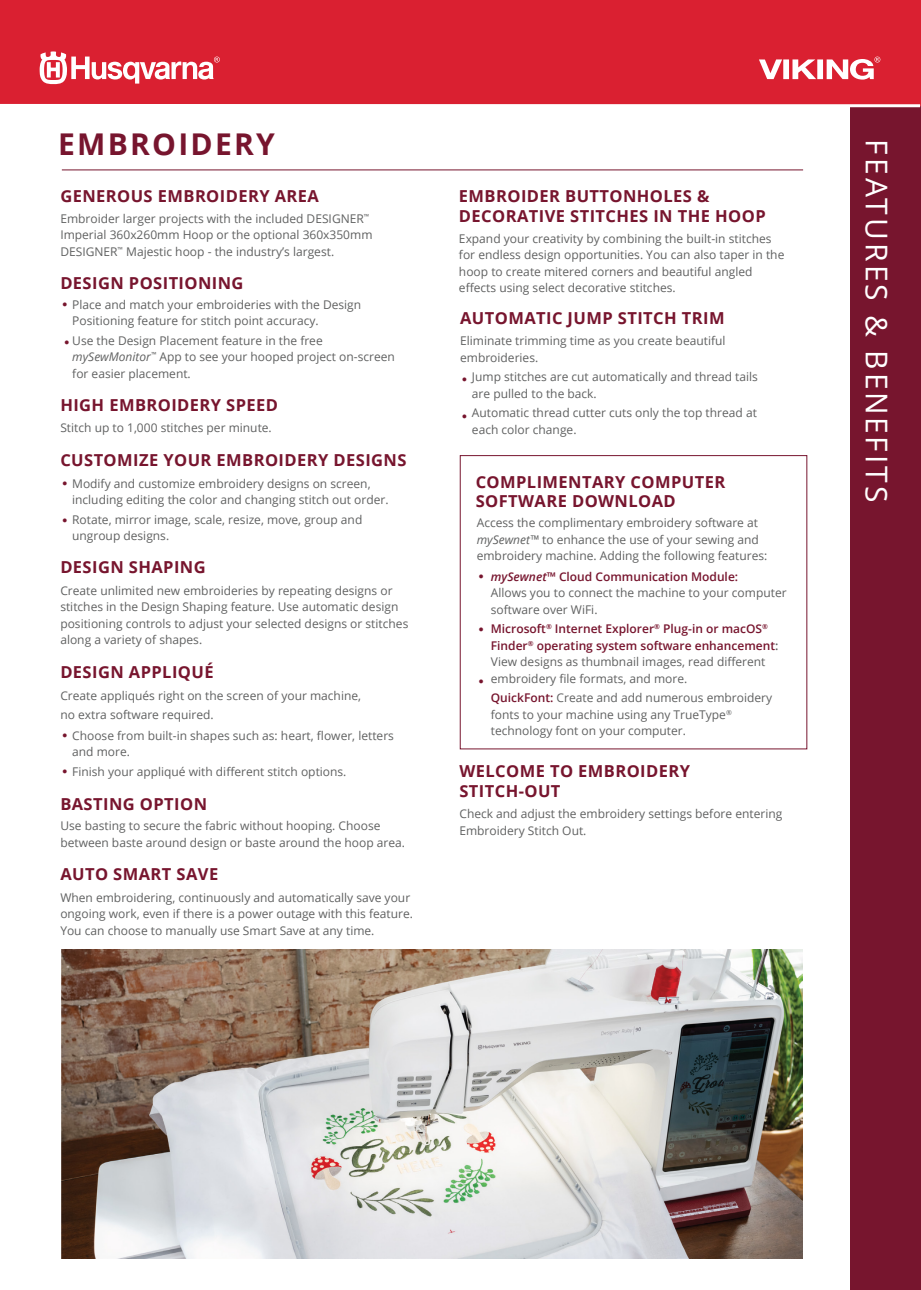
<style>
.page{position:relative;width:921px;height:1290px;background:#fff}
.page>*{position:absolute;margin:0;border:0;box-sizing:border-box;transform-origin:0 0}
.t1{font:30px "Open Sans";letter-spacing:.1em;color:#fff}
.t2{font:700 30px "Open Sans";letter-spacing:.075em;color:#77152e}
.t3{font:700 16.5px/19.5px "Open Sans";letter-spacing:.025em;color:#77152e}
.t4{font:14.85px "Garamond";color:#77152e}
.t5{font:12px/16.5px "Open Sans";color:#606161}
.t6{font:600 12px/16.5px "Open Sans";color:#77152e}
.s1{font-style:italic}
.s2{font-family:"Garamond";font-size:14.85px;color:#77152e}
.s3{font-weight:600;font-style:italic;color:#77152e}
.s4{font-weight:600;color:#77152e}
.s5{color:#606161}
.s6{font-weight:400;color:#606161}
</style>
<div class="page">
<hr style="left:62px;top:170px;width:740px;height:1px;background:#77152e">
<div style="left:850px;top:95px;width:70px;height:1195px;background:#77152e"></div>
<img style="left:62px;top:949px;width:740px;height:309px">
<div style="left:0;top:0;width:920px;height:106px;background:#da2031"></div>
<hr style="left:0;top:104px;width:919px;height:3px;background:#fff">
<svg style="left:40px;top:51px;width:180px;height:33px"></svg>
<svg style="left:758px;top:57px;width:122px;height:23px"></svg>
<h1 class="t2" style="left:58px;top:123px;width:218px">EMBROIDERY</h1>
<h2 class="t3" style="left:60px;top:186px;width:260px">GENEROUS EMBROIDERY AREA</h2>
<p class="t5" style="left:60px;top:210px;width:313px">Embroider larger projects with the included DESIGNER<sup>™<br></sup>Imperial 360x260mm Hoop or the optional 360x350mm<br>DESIGNER<sup>™</sup> Majestic hoop - the industry’s largest.</p>
<h2 class="t3" style="left:60px;top:272px;width:185px">DESIGN POSITIONING</h2>
<p class="t5" style="left:72px;top:296px;width:290px">Place and match your embroideries with the Design<br>Positioning feature for stitch point accuracy.</p>
<p class="t5" style="left:72px;top:332px;width:324px">Use the Design Placement feature in the free <span class="s1">mySewMonitor</span><sup>™</sup> App to see your hooped project on-screen for easier placement.</p>
<p class="t4" style="left:61px;top:296px;width:9px">•</p>
<p class="t4" style="left:63px;top:334px;width:9px">•</p>
<h2 class="t3" style="left:60px;top:395px;width:219px">HIGH EMBROIDERY SPEED</h2>
<p class="t5" style="left:60px;top:419px;width:213px">Stitch up to 1,000 stitches per minute.</p>
<h2 class="t3" style="left:60px;top:450px;width:347px">CUSTOMIZE YOUR EMBROIDERY DESIGNS</h2>
<p class="t5" style="left:72px;top:475px;width:318px">Modify and customize embroidery designs on screen, including editing the color and changing stitch out order.</p>
<p class="t5" style="left:72px;top:511px;width:291px">Rotate, mirror image, scale, resize, move, group and ungroup designs.</p>
<p class="t4" style="left:61px;top:476px;width:9px">•</p>
<p class="t4" style="left:61px;top:513px;width:9px">•</p>
<h2 class="t3" style="left:60px;top:557px;width:147px">DESIGN SHAPING</h2>
<p class="t5" style="left:60px;top:582px;width:349px">Create unlimited new embroideries by repeating designs or stitches in the Design Shaping feature. Use automatic design positioning controls to adjust your selected designs or stitches along a variety of shapes.</p>
<h2 class="t3" style="left:60px;top:662px;width:155px">DESIGN APPLIQUÉ</h2>
<p class="t5" style="left:60px;top:685px;width:302px;line-height:19.5px">Create appliqués right on the screen of your machine, no extra software required.</p>
<p class="t5" style="left:72px;top:727px;width:323px">Choose from built-in shapes such as: heart, flower, letters and more.</p>
<p class="t5" style="left:61px;top:763px;width:287px"><span class="s2">•</span> Finish your appliqué with different stitch options.</p>
<p class="t4" style="left:61px;top:728px;width:9px">•</p>
<h2 class="t3" style="left:60px;top:794px;width:148px">BASTING OPTION</h2>
<p class="t5" style="left:60px;top:817px;width:346px">Use basting to secure the fabric without hooping. Choose between baste around design or baste around the hoop area.</p>
<h2 class="t3" style="left:60px;top:864px;width:159px">AUTO SMART SAVE</h2>
<p class="t5" style="left:60px;top:889px;width:354px">When embroidering, continuously and automatically save your ongoing work, even if there is a power outage with this feature.<br>You can choose to manually use Smart Save at any time.</p>
<h2 class="t3" style="left:459px;top:186px;width:308px">EMBROIDER BUTTONHOLES &amp;<br>DECORATIVE STITCHES IN THE HOOP</h2>
<p class="t5" style="left:459px;top:230px;width:327px">Expand your creativity by combining the built-in stitches for endless design opportunities. You can also taper in the hoop to create mitered corners and beautiful angled effects using select decorative stitches.</p>
<h2 class="t3" style="left:460px;top:308px;width:266px">AUTOMATIC JUMP STITCH TRIM</h2>
<p class="t5" style="left:460px;top:332px;width:267px">Eliminate trimming time as you create beautiful embroideries.</p>
<p class="t5" style="left:472px;top:368px;width:287px">Jump stitches are cut automatically and thread tails are pulled to the back.</p>
<p class="t5" style="left:472px;top:404px;width:286px">Automatic thread cutter cuts only the top thread at each color change.</p>
<p class="t4" style="left:460px;top:371px;width:9px">•</p>
<p class="t4" style="left:460px;top:408px;width:9px">•</p>
<h2 class="t3" style="left:475px;top:472px;width:251px">COMPLIMENTARY COMPUTER<br>SOFTWARE DOWNLOAD</h2>
<p class="t5" style="left:476px;top:514px;width:292px">Access the complimentary embroidery software at <span class="s1">mySewnet™</span> to enhance the use of your sewing and embroidery machine. Adding the following features:</p>
<p class="t5" style="left:490px;top:568px;width:297px"><span class="s3">mySewnet</span><span class="s4">™ Cloud Communication Module:<br></span>Allows you to connect the machine to your computer software over WiFi.</p>
<p class="t6" style="left:490px;top:620px;width:289px">Microsoft<sup>®</sup> Internet Explorer<sup>®</sup> Plug-in or macOS<sup>® </sup>Finder<sup>®</sup> operating system software enhancement<span class="s5">:<br></span><span class="s6">View designs as thumbnail images, read different embroidery file formats, and more.</span></p>
<p class="t5" style="left:490px;top:689px;width:283px"><span class="s4">QuickFont:</span> Create and add numerous embroidery fonts to your machine using any TrueType<sup>® </sup>technology font on your computer.</p>
<h2 class="t3" style="left:459px;top:761px;width:232px">WELCOME TO EMBROIDERY<br>STITCH-OUT</h2>
<p class="t5" style="left:459px;top:805px;width:324px">Check and adjust the embroidery settings before entering<br>Embroidery Stitch Out.</p>
<p class="t4" style="left:477px;top:569px;width:9px">•</p>
<p class="t4" style="left:477px;top:621px;width:9px">•</p>
<p class="t4" style="left:477px;top:674px;width:9px">•</p>
<h1 class="t1" style="left:896px;top:139px;width:365px;rotate:90deg">FEATURES &amp; BENEFITS</h1>
</div>
